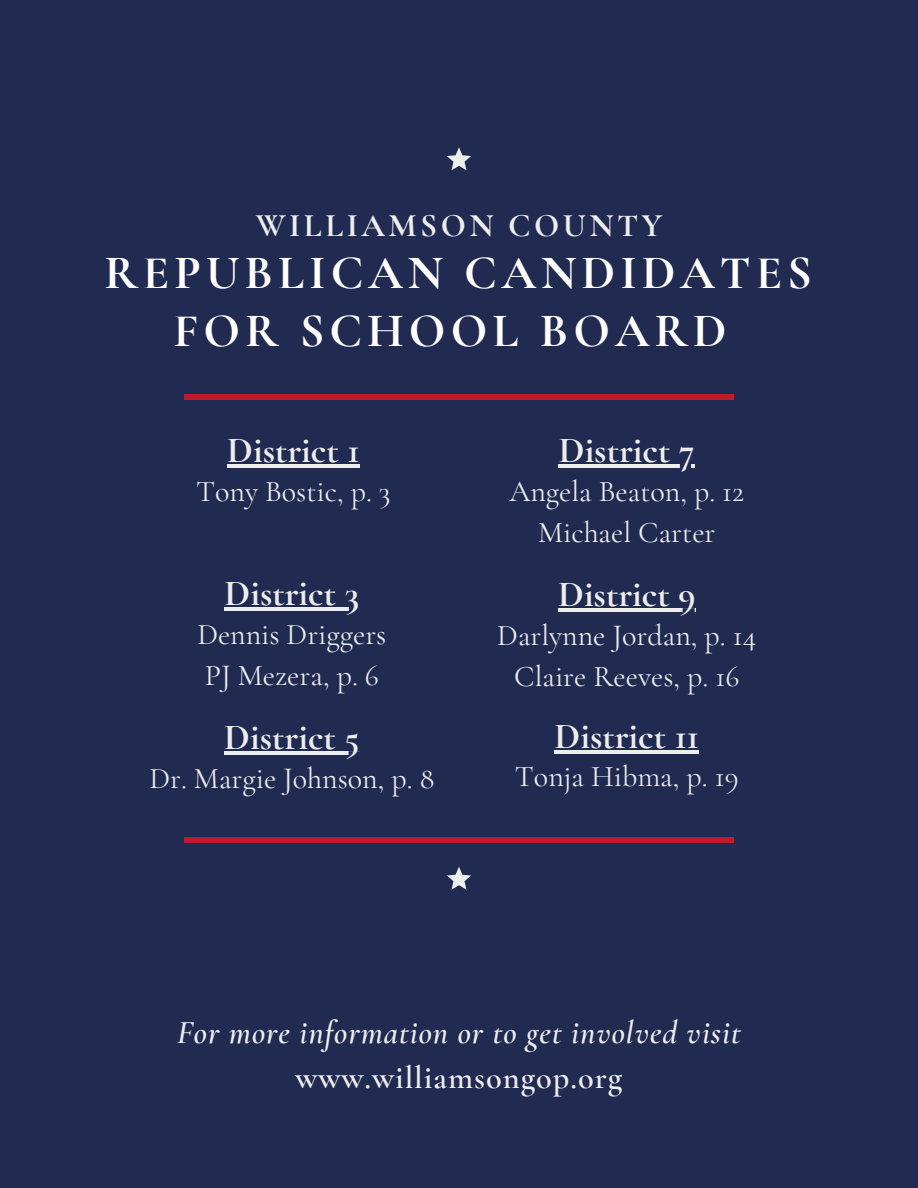
<style>
.page{position:relative;width:918px;height:1188px;background:#212b52}
.page>*{position:absolute;margin:0;border:0;box-sizing:border-box;transform-origin:0 0}
.t1{font:700 48px/57.3px "Cormorant Garamond";letter-spacing:.105em;color:#fff;text-align:center}
.t2{font:700 36.75px "Cormorant Garamond";color:#ededed}
.t3{font:700 33px "Cormorant Garamond";letter-spacing:.105em;color:#ededed}
.t4{font:italic 600 32.4px/44.5px "Cormorant Garamond";letter-spacing:.03em;color:#ededed;text-align:center}
.t5{font:30px "Cormorant Garamond";color:#ededed}
.s1{font-style:normal}
</style>
<div class="page">
<div style="left:184px;top:394px;width:550px;height:5px;background:#bf1b2c"></div>
<svg style="left:447px;top:147px;width:24px;height:23px"></svg>
<svg style="left:447px;top:867px;width:24px;height:23px"></svg>
<hr style="left:227px;top:465px;width:133px;height:3px;background:#ededed">
<hr style="left:225px;top:608px;width:134px;height:3px;background:#ededed">
<hr style="left:224px;top:752px;width:136px;height:3px;background:#ededed">
<hr style="left:559px;top:465px;width:136px;height:3px;background:#ededed">
<hr style="left:558px;top:609px;width:137px;height:3px;background:#ededed">
<hr style="left:555px;top:750px;width:144px;height:4px;background:#ededed">
<div style="left:184px;top:838px;width:550px;height:5px;background:#bf1b2c"></div>
<p class="t3" style="left:256px;top:205px;width:408px">WILLIAMSON COUNTY</p>
<p class="t1" style="left:104px;top:245px;width:709px">REPUBLICAN CANDIDATES<br>FOR SCHOOL BOARD</p>
<p class="t2" style="left:227px;top:428px;width:134px">District 1</p>
<p class="t5" style="left:196px;top:473px;width:196px">Tony Bostic, p. 3</p>
<p class="t2" style="left:225px;top:571px;width:136px">District 3</p>
<p class="t5" style="left:197px;top:616px;width:191px">Dennis Driggers</p>
<p class="t5" style="left:205px;top:658px;width:175px">PJ Mezera, p. 6</p>
<p class="t2" style="left:224px;top:716px;width:137px">District 5</p>
<p class="t5" style="left:149px;top:760px;width:286px">Dr. Margie Johnson, p. 8</p>
<p class="t2" style="left:559px;top:428px;width:137px">District 7</p>
<p class="t5" style="left:509px;top:473px;width:236px">Angela Beaton, p. 12</p>
<p class="t5" style="left:538px;top:515px;width:179px">Michael Carter</p>
<p class="t2" style="left:558px;top:573px;width:139px">District 9</p>
<p class="t5" style="left:497px;top:617px;width:261px">Darlynne Jordan, p. 14</p>
<p class="t5" style="left:514px;top:659px;width:227px">Claire Reeves, p. 16</p>
<p class="t2" style="left:555px;top:714px;width:146px">District 11</p>
<p class="t5" style="left:515px;top:759px;width:225px">Tonja Hibma, p. 19</p>
<p class="t4" style="left:177px;top:1010px;width:565px">For more information or to get involved visit <span class="s1">www.williamsongop.org</span></p>
</div>
